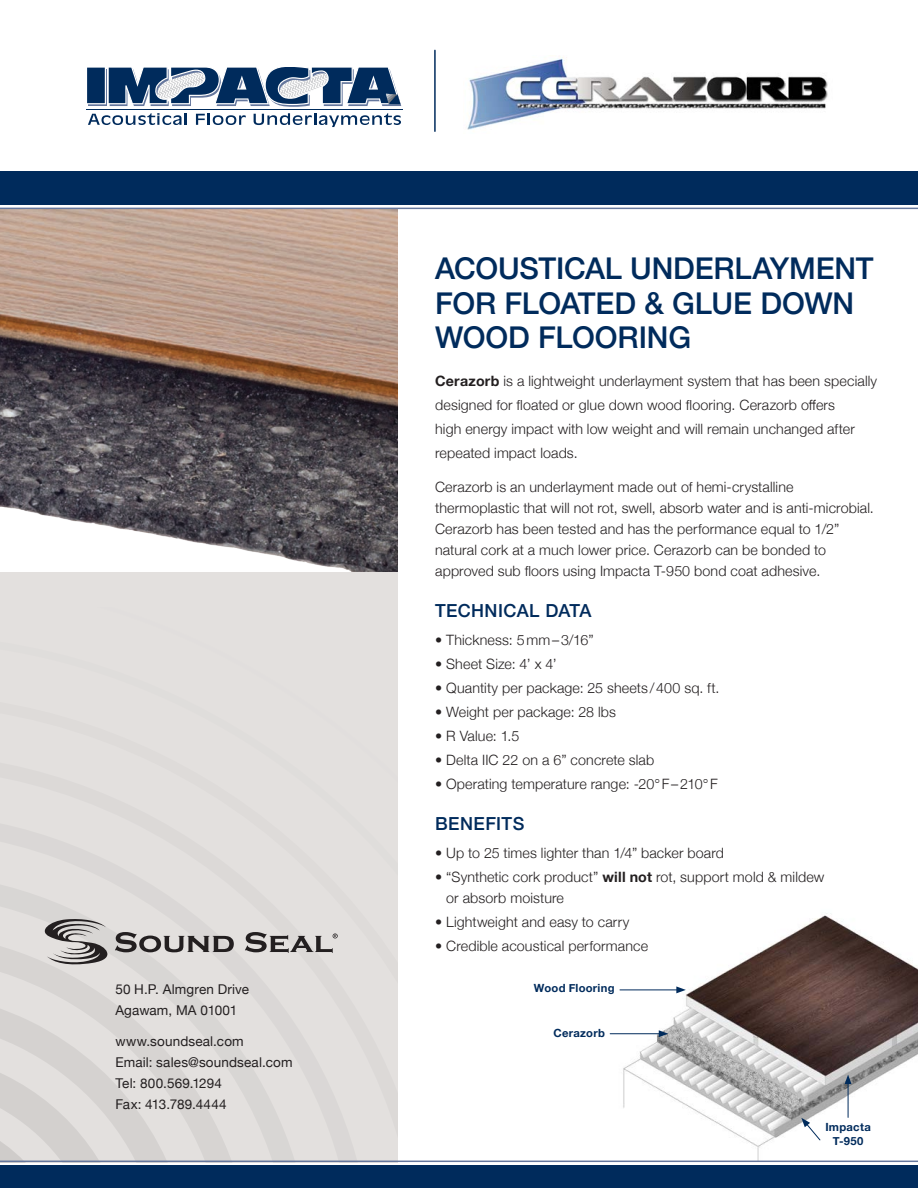
<style>
.page{position:relative;width:918px;height:1188px;background:#fff}
.page>*{position:absolute;margin:0;border:0;box-sizing:border-box;transform-origin:0 0}
.Body_Headline{font:500 30px/34.5px "Helvetica Neue";letter-spacing:-.005em;color:#002b5c}
.Body_Copy{font:500 18px "Helvetica Neue";letter-spacing:.025em;color:#002b5c}
.Body_Headline-2{font:300 14.25px/21px "Helvetica Neue";letter-spacing:.01em;color:#231f20}
.Body_Copy-2{font:300 14.25px "Helvetica Neue";letter-spacing:.01em;color:#231f20}
.Bullet_Caption{font:300 14.25px/21px "Helvetica Neue";letter-spacing:.01em;color:#231f20}
.Body_Copy-3{font:13.5px/21px "Helvetica Neue";letter-spacing:.01em;color:#231f20}
.Bullet_Caption-2{font:700 11.25px/14.2px "Helvetica Neue";letter-spacing:.025em;color:#002b5c;text-align:center}
.s1{font-weight:700}
</style>
<div class="page">
<img style="left:615px;top:913px;width:303px;height:248px">
<div style="left:0;top:572px;width:398px;height:590px;background:#e3e0de"></div>
<div style="left:0;top:171px;width:918px;height:34px;background:#002b5c"></div>
<div style="left:0;top:1165px;width:918px;height:23px;background:#002b5c"></div>
<svg style="left:0;top:885px;width:87px;height:79px"></svg>
<svg style="left:0;top:964px;width:367px;height:197px"></svg>
<svg style="left:0;top:993px;width:289px;height:168px"></svg>
<svg style="left:38px;top:918px;width:196px;height:49px"></svg>
<svg style="left:245px;top:932px;width:93px;height:21px"></svg>
<img style="left:0;top:209px;width:398px;height:363px">
<hr style="left:434px;top:50px;width:2px;height:81px;background:#002b5c">
<hr style="left:86px;top:109px;width:317px;height:1px;background:#002b5c">
<svg style="left:87px;top:67px;width:314px;height:40px"></svg>
<svg style="left:88px;top:113px;width:99px;height:12px"></svg>
<svg style="left:196px;top:113px;width:50px;height:12px"></svg>
<svg style="left:254px;top:113px;width:147px;height:14px"></svg>
<img style="left:467px;top:57px;width:361px;height:73px">
<hr style="left:0;top:208px;width:918px;height:1px;background:#65779d">
<hr style="left:0;top:1161px;width:918px;height:1px;background:#65779d">
<hr style="left:620px;top:990px;width:59px;height:1px;background:#002b5c">
<svg style="left:676px;top:986px;width:10px;height:7px"></svg>
<hr style="left:610px;top:1033px;width:51px;height:1px;background:#002b5c">
<svg style="left:659px;top:1030px;width:9px;height:7px"></svg>
<svg style="left:801px;top:1118px;width:20px;height:23px"></svg>
<hr style="left:848px;top:1082px;width:1px;height:35px;background:#002b5c">
<svg style="left:845px;top:1075px;width:7px;height:9px"></svg>
<p class="Body_Copy-3" style="left:115px;top:979px;width:135px">50 H.P. Almgren Drive<br>Agawam, MA 01001</p>
<p class="Body_Copy-3" style="left:115px;top:1031px;width:179px">www.soundseal.com<br>Email: sales@soundseal.com<br>Tel: 800.569.1294<br>Fax: 413.789.4444</p>
<p class="Body_Headline" style="left:435px;top:249px;width:440px">ACOUSTICAL UNDERLAYMENT<br>FOR FLOATED &amp; GLUE DOWN<br>WOOD FLOORING</p>
<p class="Body_Headline-2" style="left:435px;top:367px;width:444px;line-height:24px"><span class="s1">Cerazorb</span> is a lightweight underlayment system that has been specially designed for floated or glue down wood flooring. Cerazorb offers<br>high energy impact with low weight and will remain unchanged after repeated impact loads.</p>
<p class="Body_Headline-2" style="left:435px;top:475px;width:440px">Cerazorb is an underlayment made out of hemi-crystalline thermoplastic that will not rot, swell, absorb water and is anti-microbial.<br>Cerazorb has been tested and has the performance equal to 1/2” natural cork at a much lower price. Cerazorb can be bonded to approved sub floors using Impacta T-950 bond coat adhesive.</p>
<p class="Body_Copy" style="left:435px;top:596px;width:158px">TECHNICAL DATA</p>
<p class="Body_Copy-2" style="left:435px;top:628px;width:160px">• Thickness: 5mm–3/16”</p>
<p class="Body_Copy-2" style="left:435px;top:652px;width:123px">• Sheet Size: 4’ x 4’</p>
<p class="Body_Copy-2" style="left:435px;top:676px;width:286px">• Quantity per package: 25 sheets /400 sq. ft.</p>
<p class="Body_Copy-2" style="left:435px;top:700px;width:182px">• Weight per package: 28 lbs</p>
<p class="Body_Copy-2" style="left:435px;top:724px;width:86px">• R Value: 1.5</p>
<p class="Body_Copy-2" style="left:435px;top:748px;width:221px">• Delta IIC 22 on a 6” concrete slab</p>
<p class="Body_Copy-2" style="left:435px;top:772px;width:284px">• Operating temperature range: -20°F–210°F</p>
<p class="Body_Copy" style="left:435px;top:809px;width:91px">BENEFITS</p>
<p class="Bullet_Caption" style="left:435px;top:841px;width:290px">• Up to 25 times lighter than 1/4” backer board</p>
<p class="Bullet_Caption" style="left:446px;top:865px;width:380px;text-indent:-11px">• “Synthetic cork product” <span class="s1">will not</span> rot, support mold &amp; mildew or absorb moisture</p>
<p class="Bullet_Caption" style="left:435px;top:910px;width:196px">• Lightweight and easy to carry</p>
<p class="Bullet_Caption" style="left:435px;top:934px;width:214px">• Credible acoustical performance</p>
<p class="Bullet_Caption-2" style="left:534px;top:982px;width:82px">Wood Flooring</p>
<p class="Bullet_Caption-2" style="left:554px;top:1026px;width:53px">Cerazorb</p>
<p class="Bullet_Caption-2" style="left:825px;top:1120px;width:47px">Impacta<br>T-950</p>
</div>
